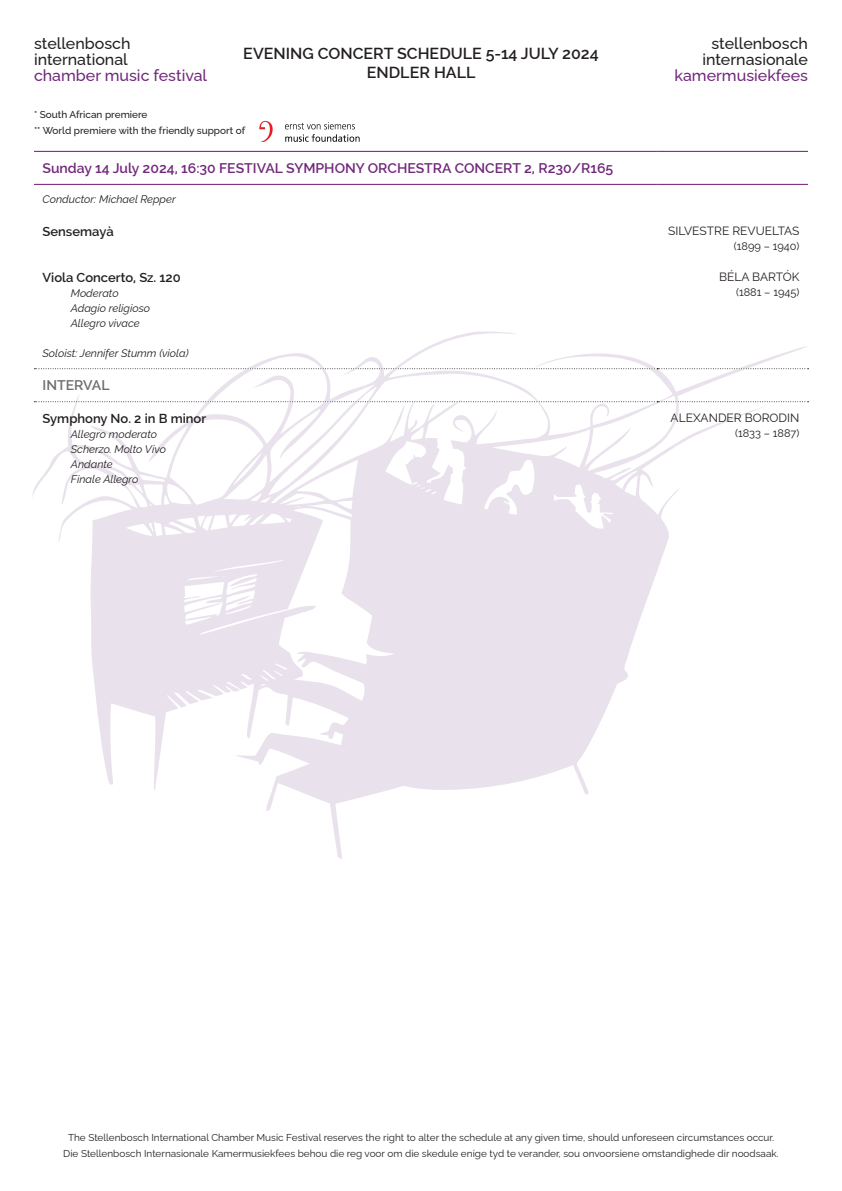
<style>
.page{position:relative;width:842px;height:1191px;background:#fff}
.page>*{position:absolute;margin:0;border:0;box-sizing:border-box;transform-origin:0 0}
.t1{font:100 16px/16px "Raleway";color:#231f20;text-align:center}
.t2{font:600 16px/19.2px "Raleway";color:#231f20;text-align:center}
.t3{font:100 16px "Raleway";color:#70287a}
.t4{font:600 14px "Raleway";color:#70287a}
.t5{font:600 14px "Raleway";color:#6c6d70}
.t6{font:600 13px "Raleway";color:#231f20}
.t7{font:100 12px "Raleway";color:#231f20}
.t8{font:italic 100 11px/15px "Raleway";color:#231f20}
.t9{font:100 11px "Raleway";color:#231f20}
.t10{font:100 10px/16px "Raleway";color:#231f20;text-align:center}
</style>
<div class="page">
<svg style="left:32px;top:331px;width:776px;height:528px"></svg>
<img style="left:259px;top:120px;width:101px;height:21px">
<hr style="left:34px;top:151px;width:623px;height:1px;background:#731472">
<hr style="left:657px;top:151px;width:151px;height:1px;background:#731472">
<hr style="left:34px;top:184px;width:623px;height:1px;background:#731472">
<hr style="left:657px;top:184px;width:151px;height:1px;background:#731472">
<svg style="left:34px;top:368px;width:774px;height:1px"></svg>
<svg style="left:34px;top:401px;width:774px;height:1px"></svg>
<h1 class="t1" style="left:702px;top:34px;width:107px">stellenbosch internasionale</h1>
<h1 class="t3" style="left:674px;top:63px;width:135px">kamermusiekfees</h1>
<h1 class="t1" style="left:34px;top:34px;width:98px;text-align:left">stellenbosch international</h1>
<h1 class="t3" style="left:34px;top:63px;width:175px">chamber music festival</h1>
<h1 class="t2" style="left:243px;top:44px;width:357px">EVENING CONCERT SCHEDULE 5-14 JULY 2024<br>ENDLER HALL</h1>
<p class="t10" style="left:34px;top:105px;width:213px;text-align:left">* South African premiere<br>** World premiere with the friendly support of</p>
<h2 class="t4" style="left:43px;top:160px;width:572px">Sunday 14 July 2024, 16:30 FESTIVAL SYMPHONY ORCHESTRA CONCERT 2, R230/R165</h2>
<p class="t8" style="left:43px;top:191px;width:135px">Conductor: Michael Repper</p>
<h3 class="t6" style="left:43px;top:224px;width:73px">Sensemayà</h3>
<p class="t7" style="left:668px;top:221px;width:133px">SILVESTRE REVUELTAS</p>
<p class="t9" style="left:734px;top:238px;width:67px">(1899 – 1940)</p>
<h3 class="t6" style="left:43px;top:270px;width:140px">Viola Concerto, Sz. 120</h3>
<p class="t8" style="left:71px;top:285px;width:81px">Moderato<br>Adagio religioso<br>Allegro vivace</p>
<p class="t8" style="left:43px;top:345px;width:148px">Soloist: Jennifer Stumm (viola)</p>
<p class="t7" style="left:719px;top:268px;width:82px">BÉLA BARTÓK</p>
<p class="t9" style="left:736px;top:284px;width:65px">(1881 – 1945)</p>
<h2 class="t5" style="left:43px;top:377px;width:69px">INTERVAL</h2>
<h3 class="t6" style="left:43px;top:410px;width:165px">Symphony No. 2 in B minor</h3>
<p class="t8" style="left:71px;top:425px;width:97px">Allegro moderato<br>Scherzo. Molto Vivo<br>Andante<br>Finale Allegro</p>
<p class="t7" style="left:671px;top:408px;width:130px">ALEXANDER BORODIN</p>
<p class="t9" style="left:735px;top:424px;width:66px">(1833 – 1887)</p>
<p class="t10" style="left:63px;top:1128px;width:717px">The Stellenbosch International Chamber Music Festival reserves the right to alter the schedule at any given time, should unforeseen circumstances occur.<br>Die Stellenbosch Internasionale Kamermusiekfees behou die reg voor om die skedule enige tyd te verander, sou onvoorsiene omstandighede dir noodsaak.</p>
</div>
